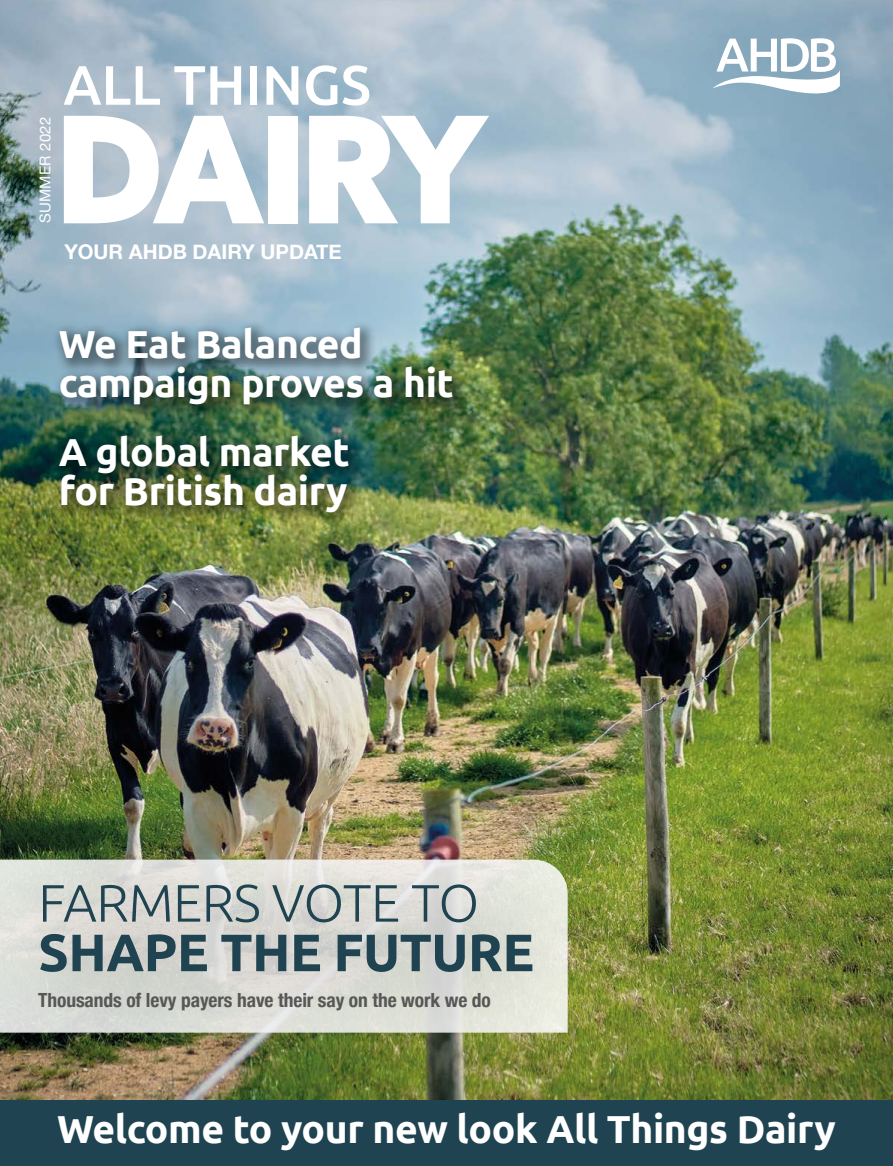
<style>
.page{position:relative;width:893px;height:1166px;background:#fff}
.page>*{position:absolute;margin:0;border:0;box-sizing:border-box;transform-origin:0 0}
.COVER_FOCUS{font:900 148.5px "Azo Sans";letter-spacing:-.05em;color:#fff;scale:.95 1}
.COVER_ARABLE{font:500 55.5px "Ubuntu";color:#fff}
.FC_main_heading{font:700 52.5px/49.5px "Ubuntu";letter-spacing:-.01em;color:#1f4350}
.FC_Content_heading{font:700 39px/39px "Ubuntu";letter-spacing:-.01em;color:#fff}
.COVER_STRAPLINE{font:700 20.25px "Helvetica Neue";color:#fff}
.ARTICLE_SUBHEADING{font:700 condensed 19.5px "Helvetica Neue";letter-spacing:-.005em;color:#575756}
.COVER_DATE{font:15px "Helvetica Neue";letter-spacing:.02em;color:#fff}
.s1{font-weight:300}
</style>
<div class="page">
<img style="left:0;top:0;width:893px;height:1099px">
<div style="left:51px;top:319px;width:419px;height:210px;background:#000;opacity:.4"></div>
<div style="left:0;top:788px;width:622px;height:317px;background:#000;opacity:.5"></div>
<svg style="left:712px;top:38px;width:128px;height:64px"></svg>
<div style="left:0;top:1099px;width:893px;height:66px;background:#1f4350"></div>
<p class="COVER_DATE" style="left:34px;top:223px;width:108px;rotate:-90deg">SUMMER 2022</p>
<p class="COVER_ARABLE" style="left:63px;top:50px;width:309px">ALL THINGS</p>
<p class="COVER_FOCUS" style="left:56px;top:70px;width:455px">DAIRY</p>
<p class="COVER_STRAPLINE" style="left:64px;top:235px;width:279px">YOUR AHDB DAIRY UPDATE</p>
<p class="FC_Content_heading" style="left:59px;top:324px;width:396px">We Eat Balanced campaign proves a hit</p>
<p class="FC_Content_heading" style="left:59px;top:431px;width:292px">A global market for British dairy</p>
<p class="FC_main_heading" style="left:38px;top:877px;width:497px"><span class="s1">FARMERS VOTE TO<br></span>SHAPE THE FUTURE</p>
<p class="ARTICLE_SUBHEADING" style="left:38px;top:983px;width:454px">Thousands of levy payers have their say on the work we do</p>
<p class="FC_Content_heading" style="left:57px;top:1108px;width:780px">Welcome to your new look All Things Dairy</p>
</div>
